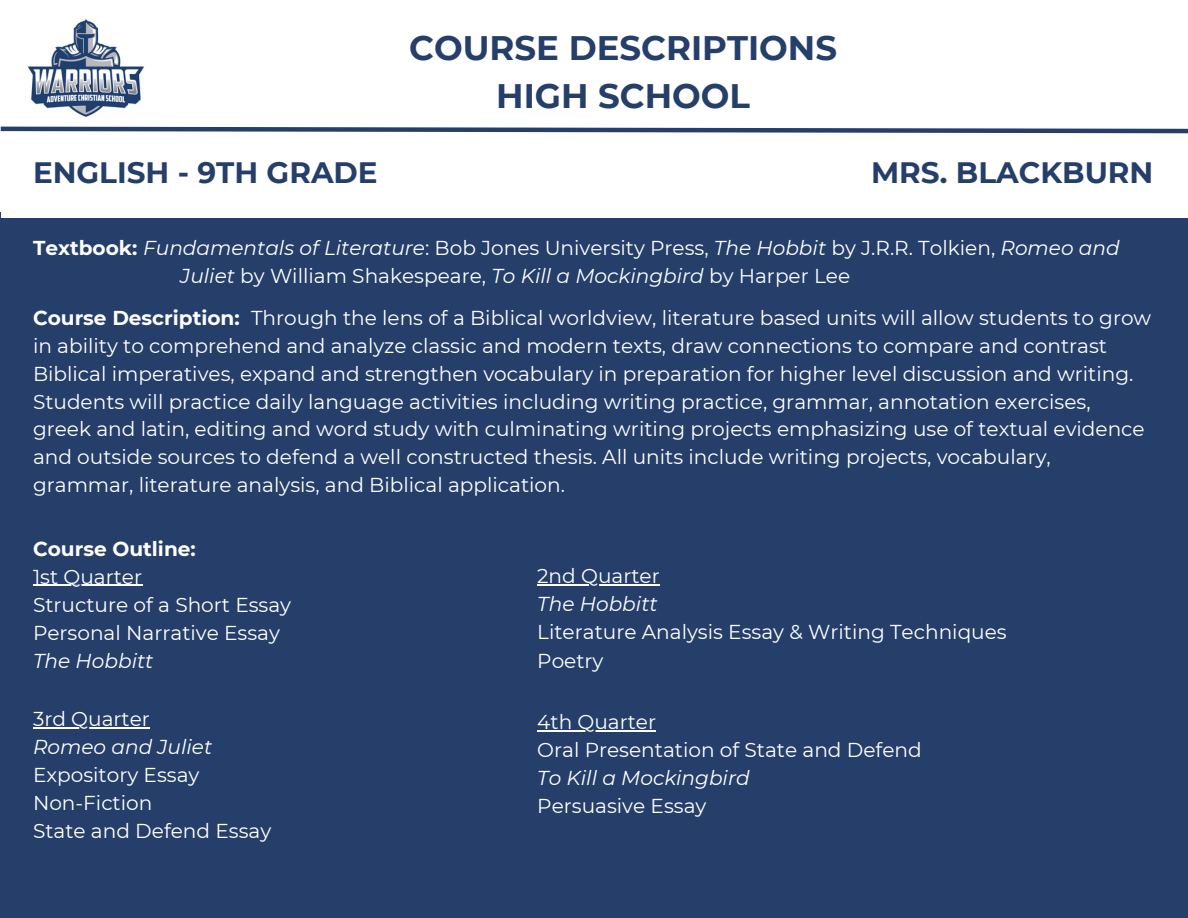
<style>
.page{position:relative;width:1188px;height:918px;background:#fff}
.page>*{position:absolute;margin:0;border:0;box-sizing:border-box;transform-origin:0 0}
.t1{font:700 34.05px/47.2px "Montserrat";color:#253f6a;text-align:center}
.t2{font:700 29.55px "Montserrat";color:#253f6a}
.t3{font:20.1px/27.8px "Montserrat";color:#fff}
.t4{font:italic 20.1px "Montserrat";color:#fff}
.t5{font:700 20.1px "Montserrat";color:#fff}
.s1{font-weight:700;font-style:normal}
.s2{font-style:normal}
.s3{font-style:italic}
.s4{font-weight:700}
</style>
<div class="page">
<div style="left:1px;top:213px;width:1187px;height:705px;background:#253f6a"></div>
<img style="left:27px;top:19px;width:118px;height:98px">
<div style="left:1px;top:129px;width:1187px;height:89px;background:#fff"></div>
<svg style="left:0;top:126px;width:1188px;height:8px"></svg>
<hr style="left:537px;top:584px;width:123px;height:1px;background:#fff">
<hr style="left:33px;top:585px;width:109px;height:1px;background:#fff">
<hr style="left:33px;top:727px;width:117px;height:1px;background:#fff">
<hr style="left:537px;top:730px;width:119px;height:1px;background:#fff">
<h1 class="t1" style="left:409px;top:24px;width:429px">COURSE DESCRIPTIONS<br>HIGH SCHOOL</h1>
<p class="t1" style="left:455px;top:54px;width:330px">CURRICULUM LIST</p>
<p class="t2" style="left:33px;top:155px;width:346px">ENGLISH - 9TH GRADE</p>
<p class="t2" style="left:871px;top:155px;width:284px">MRS. BLACKBURN</p>
<p class="t4" style="left:33px;top:236px;width:1088px"><span class="s1">Textbook:</span> Fundamentals of Literature<span class="s2">: Bob Jones University Press,</span> The Hobbit <span class="s2">by J.R.R. Tolkien,</span> Romeo and</p>
<h3 class="t3" style="left:180px;top:262px;width:671px"><span class="s3">Juliet</span> by William Shakespeare, <span class="s3">To Kill a Mockingbird</span> by Harper Lee</h3>
<h2 class="t3" style="left:33px;top:304px;width:1120px"><span class="s4">Course Description:</span> Through the lens of a Biblical worldview, literature based units will allow students to grow in ability to comprehend and analyze classic and modern texts, draw connections to compare and contrast Biblical imperatives, expand and strengthen vocabulary in preparation for higher level discussion and writing.<br>Students will practice daily language activities including writing practice, grammar, annotation exercises, greek and latin, editing and word study with culminating writing projects emphasizing use of textual evidence and outside sources to defend a well constructed thesis. All units include writing projects, vocabulary, grammar, literature analysis, and Biblical application.</h2>
<p class="t5" style="left:33px;top:536px;width:164px">Course Outline:</p>
<p class="t3" style="left:33px;top:563px;width:111px">1st Quarter</p>
<p class="t3" style="left:33px;top:591px;width:260px">Structure of a Short Essay</p>
<p class="t3" style="left:33px;top:619px;width:249px">Personal Narrative Essay</p>
<p class="t4" style="left:33px;top:649px;width:122px">The Hobbitt</p>
<p class="t3" style="left:33px;top:705px;width:118px">3rd Quarter</p>
<p class="t4" style="left:33px;top:735px;width:181px">Romeo and Juliet</p>
<p class="t3" style="left:33px;top:761px;width:168px">Expository Essay</p>
<p class="t3" style="left:33px;top:789px;width:121px">Non-Fiction</p>
<p class="t3" style="left:33px;top:817px;width:240px">State and Defend Essay</p>
<h2 class="t3" style="left:537px;top:562px;width:124px">2nd Quarter</h2>
<p class="t4" style="left:537px;top:592px;width:122px">The Hobbitt</p>
<p class="t3" style="left:537px;top:618px;width:471px">Literature Analysis Essay &amp; Writing Techniques</p>
<p class="t3" style="left:537px;top:646px;width:68px">Poetry</p>
<p class="t3" style="left:537px;top:708px;width:120px">4th Quarter</p>
<p class="t3" style="left:537px;top:736px;width:386px">Oral Presentation of State and Defend</p>
<p class="t4" style="left:537px;top:766px;width:214px">To Kill a Mockingbird</p>
<p class="t3" style="left:537px;top:792px;width:171px">Persuasive Essay</p>
</div>
